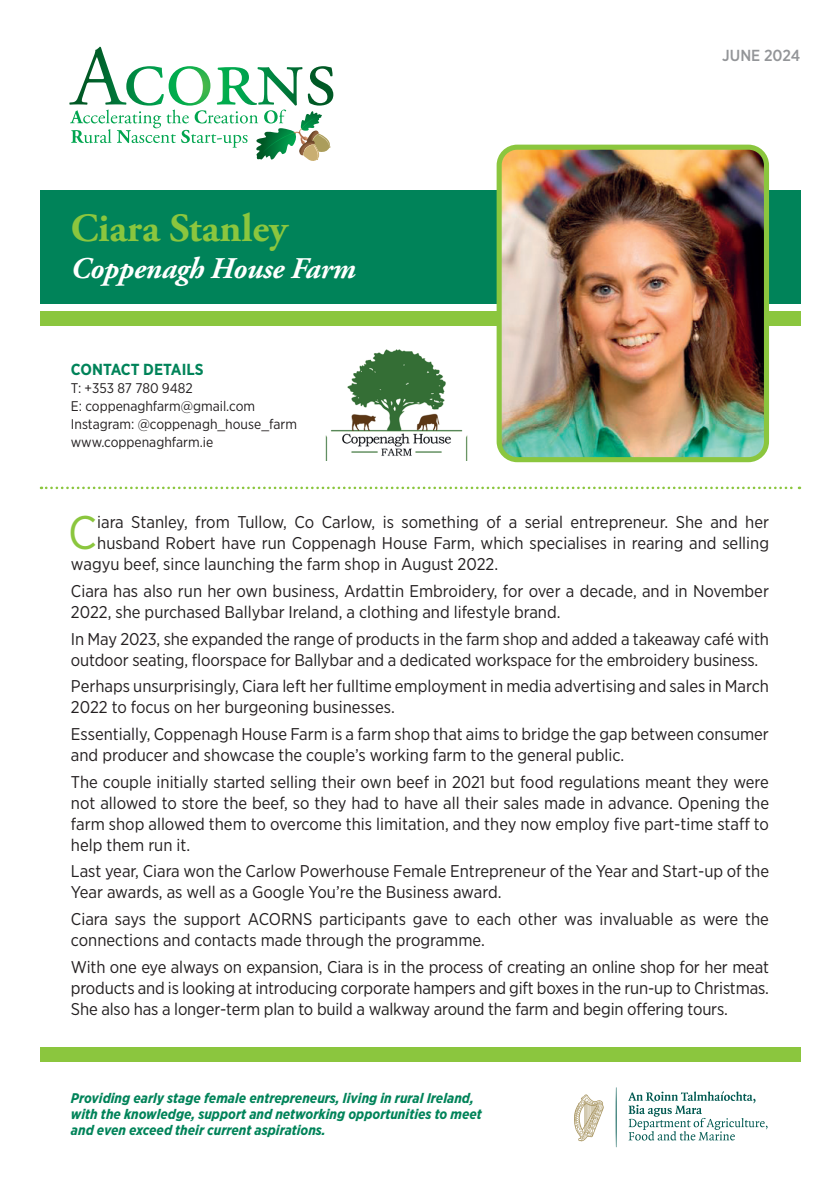
<style>
.page{position:relative;width:840px;height:1191px;background:#fff}
.page>*{position:absolute;margin:0;border:0;box-sizing:border-box;transform-origin:0 0}
.t1{font:47px "Gotham Narrow";color:#8bc63e}
.t2{font:700 40px "Adobe Garamond Pro";color:#8bc63e}
.t3{font:italic 700 30px "Adobe Garamond Pro";letter-spacing:-.01em;color:#fff}
.t4{font:17px/21px "Gotham Narrow";color:#231f20}
.t5{font:700 16px "Gotham Narrow";color:#008359}
.t6{font:500 16px "Gotham Narrow";color:#939598}
.t7{font:italic 700 14px/16px "Gotham Narrow";color:#008359}
.t8{font:14px/18px "Gotham Narrow";color:#231f20}
</style>
<div class="page">
<div style="left:40px;top:190px;width:759px;height:114px;background:#008359"></div>
<div style="left:40px;top:311px;width:759px;height:15px;background:#8bc63e"></div>
<img style="left:502px;top:147px;width:264px;height:309px">
<div style="left:496px;top:145px;width:272px;height:317px;border:5px solid #8bc63e;border-radius:18px"></div>
<svg style="left:41px;top:486px;width:758px;height:3px"></svg>
<div style="left:40px;top:1047px;width:759px;height:14px;background:#8bc63e"></div>
<svg style="left:69px;top:47px;width:264px;height:114px"></svg>
<svg style="left:628px;top:1091px;width:139px;height:49px"></svg>
<svg style="left:615px;top:1088px;width:1px;height:59px"></svg>
<svg style="left:574px;top:1094px;width:29px;height:47px"></svg>
<img style="left:325px;top:349px;width:143px;height:111px">
<h2 class="t2" style="left:71px;top:205px;width:218px">Ciara Stanley</h2>
<h3 class="t3" style="left:71px;top:251px;width:286px">Coppenagh House Farm</h3>
<p class="t5" style="left:71px;top:359px;width:134px">CONTACT DETAILS</p>
<p class="t8" style="left:71px;top:379px;width:227px">T: +353 87 780 9482<br>E: coppenaghfarm@gmail.com<br>Instagram: @coppenagh_house_farm www.coppenaghfarm.ie</p>
<p class="t6" style="left:721px;top:45px;width:79px">JUNE 2024</p>
<h1 class="t1" style="left:68px;top:503px;width:30px">C</h1>
<p class="t4" style="left:97px;top:511px;width:673px">iara Stanley, from Tullow, Co Carlow, is something of a serial entrepreneur. She and her</p>
<p class="t4" style="left:97px;top:532px;width:673px">husband Robert have run Coppenagh House Farm, which specialises in rearing and selling</p>
<p class="t4" style="left:71px;top:553px;width:428px">wagyu beef, since launching the farm shop in August 2022.</p>
<p class="t4" style="left:71px;top:580px;width:699px">Ciara has also run her own business, Ardattin Embroidery, for over a decade, and in November<br>2022, she purchased Ballybar Ireland, a clothing and lifestyle brand.</p>
<p class="t4" style="left:71px;top:628px;width:699px">In May 2023, she expanded the range of products in the farm shop and added a takeaway café with outdoor seating, floorspace for Ballybar and a dedicated workspace for the embroidery business.</p>
<p class="t4" style="left:71px;top:675px;width:699px">Perhaps unsurprisingly, Ciara left her fulltime employment in media advertising and sales in March<br>2022 to focus on her burgeoning businesses.</p>
<p class="t4" style="left:71px;top:723px;width:699px">Essentially, Coppenagh House Farm is a farm shop that aims to bridge the gap between consumer and producer and showcase the couple’s working farm to the general public.</p>
<p class="t4" style="left:71px;top:771px;width:699px;text-align:justify">The couple initially started selling their own beef in 2021 but food regulations meant they were not allowed to store the beef, so they had to have all their sales made in advance. Opening the farm shop allowed them to overcome this limitation, and they now employ five part-time staff to help them run it.</p>
<p class="t4" style="left:71px;top:860px;width:699px">Last year, Ciara won the Carlow Powerhouse Female Entrepreneur of the Year and Start-up of the<br>Year awards, as well as a Google You’re the Business award.</p>
<p class="t4" style="left:71px;top:908px;width:699px">Ciara says the support ACORNS participants gave to each other was invaluable as were the connections and contacts made through the programme.</p>
<p class="t4" style="left:71px;top:956px;width:699px;text-align:justify">With one eye always on expansion, Ciara is in the process of creating an online shop for her meat products and is looking at introducing corporate hampers and gift boxes in the run-up to Christmas.<br>She also has a longer-term plan to build a walkway around the farm and begin offering tours.</p>
<p class="t7" style="left:71px;top:1089px;width:412px">Providing early stage female entrepreneurs, living in rural Ireland, with the knowledge, support and networking opportunities to meet and even exceed their current aspirations.</p>
</div>
